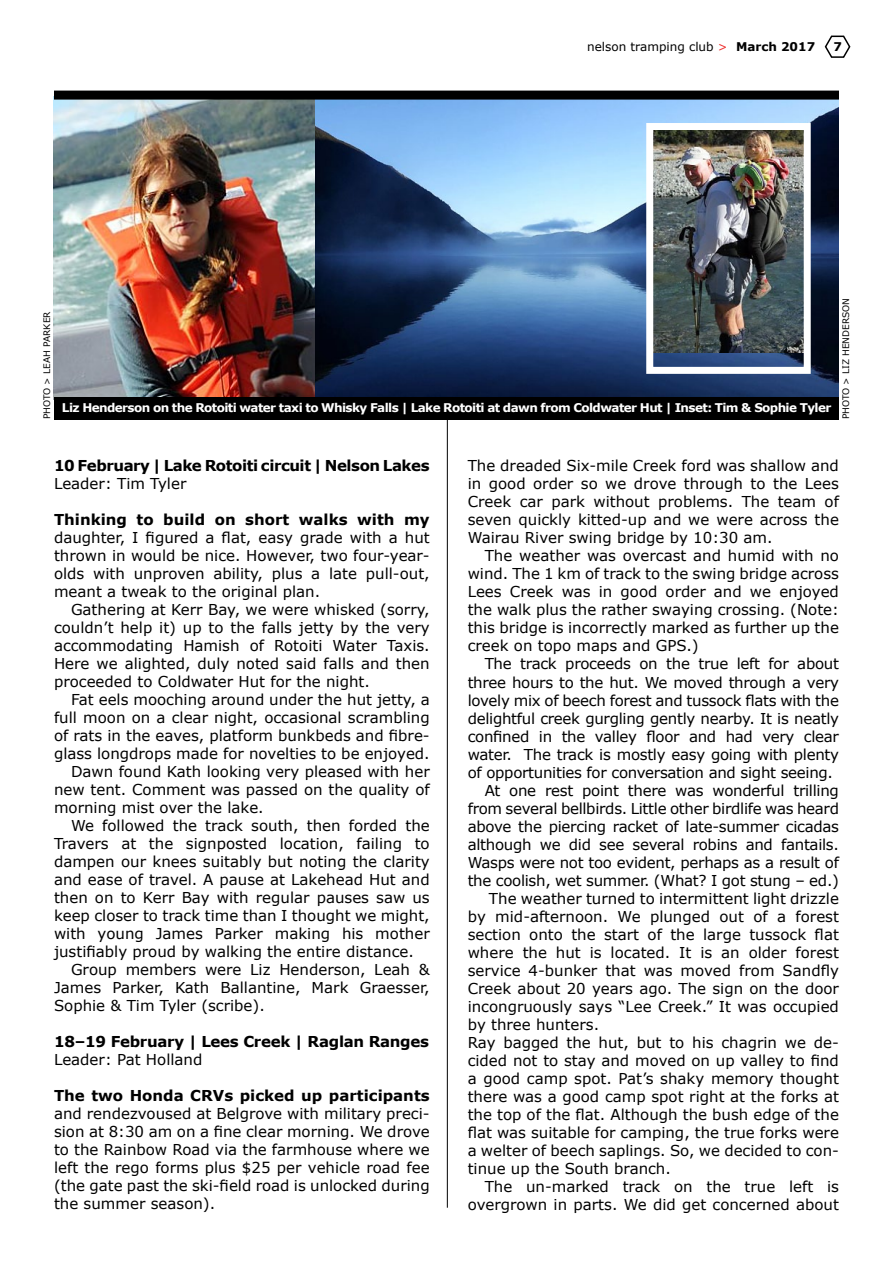
<style>
.page{position:relative;width:893px;height:1263px;background:#fff}
.page>*{position:absolute;margin:0;border:0;box-sizing:border-box;transform-origin:0 0}
.t1{font:15px/18px "Verdana";color:#000;text-align:justify}
.t2{font:15px "Verdana";letter-spacing:-.02em;color:#000}
.t3{font:700 15px "Verdana";letter-spacing:-.02em;color:#000}
.t4{font:700 15px "Verdana";color:#000}
.t5{font:700 12px "Verdana";letter-spacing:-.05em;color:#fff}
.t6{font:12px "Verdana";color:#000}
.t7{font:700 12px "Verdana";color:#000}
.t8{font:9px "Verdana";color:#000}
.s1{color:#ee2d2c}
.s2{font-weight:700}
</style>
<div class="page">
<img style="left:314px;top:100px;width:524px;height:297px">
<img style="left:53px;top:96px;width:261px;height:304px">
<svg style="left:824px;top:35px;width:27px;height:23px"></svg>
<hr style="left:447px;top:419px;width:1px;height:789px;background:#000">
<div style="left:54px;top:91px;width:785px;height:9px;background:#000"></div>
<div style="left:54px;top:397px;width:393px;height:23px;background:#000"></div>
<div style="left:447px;top:397px;width:392px;height:23px;background:#000"></div>
<img style="left:654px;top:131px;width:149px;height:222px">
<div style="left:646px;top:123px;width:165px;height:251px;border:7px solid #fff"></div>
<p class="t6" style="left:587px;top:38px;width:230px">nelson tramping club <span class="s1">&gt;</span> <span class="s2">March 2017</span></p>
<p class="t7" style="left:833px;top:38px;width:10px">7</p>
<p class="t8" style="left:41px;top:419px;width:109px;rotate:-90deg">PHOTO &gt; LEAH PARKER</p>
<p class="t5" style="left:62px;top:399px;width:771px">Liz Henderson on the Rotoiti water taxi to Whisky Falls | Lake Rotoiti at dawn from Coldwater Hut | Inset: Tim &amp; Sophie Tyler</p>
<p class="t8" style="left:840px;top:419px;width:123px;rotate:-90deg">PHOTO &gt; LIZ HENDERSON</p>
<p class="t3" style="left:54px;top:455px;width:377px">10 February | Lake Rotoiti circuit | Nelson Lakes</p>
<p class="t1" style="left:54px;top:474px;width:134px">Leader: Tim Tyler</p>
<p class="t4" style="left:54px;top:509px;width:377px">Thinking to build on short walks with my</p>
<p class="t1" style="left:54px;top:528px;width:377px">daughter, I figured a flat, easy grade with a hut thrown in would be nice. However, two four-year&shy;olds with unproven ability, plus a late pull-out, meant a tweak to the original plan.</p>
<p class="t1" style="left:54px;top:600px;width:377px;text-indent:17px">Gathering at Kerr Bay, we were whisked (sorry, couldn’t help it) up to the falls jetty by the very accommodating Hamish of Rotoiti Water Taxis.<br>Here we alighted, duly noted said falls and then proceeded to Coldwater Hut for the night.</p>
<p class="t1" style="left:71px;top:690px;width:360px">Fat eels mooching around under the hut jetty, a</p>
<p class="t1" style="left:54px;top:708px;width:377px">full moon on a clear night, occasional scrambling</p>
<p class="t1" style="left:54px;top:726px;width:377px">of rats in the eaves, platform bunkbeds and fibre-</p>
<p class="t1" style="left:54px;top:744px;width:377px">glass longdrops made for novelties to be enjoyed.</p>
<p class="t1" style="left:71px;top:762px;width:360px">Dawn found Kath looking very pleased with her</p>
<p class="t1" style="left:54px;top:780px;width:377px">new tent. Comment was passed on the quality of</p>
<p class="t1" style="left:54px;top:798px;width:211px">morning mist over the lake.</p>
<p class="t1" style="left:71px;top:816px;width:360px">We followed the track south, then forded the</p>
<p class="t1" style="left:54px;top:834px;width:377px">Travers at the signposted location, failing to</p>
<p class="t1" style="left:54px;top:852px;width:377px">dampen our knees suitably but noting the clarity</p>
<p class="t1" style="left:54px;top:870px;width:377px">and ease of travel. A pause at Lakehead Hut and</p>
<p class="t1" style="left:54px;top:888px;width:377px">then on to Kerr Bay with regular pauses saw us</p>
<p class="t1" style="left:54px;top:906px;width:377px">keep closer to track time than I thought we might,</p>
<p class="t1" style="left:54px;top:924px;width:377px">with young James Parker making his mother</p>
<p class="t1" style="left:54px;top:942px;width:361px">justifiably proud by walking the entire distance.</p>
<p class="t1" style="left:71px;top:960px;width:360px">Group members were Liz Henderson, Leah &amp;</p>
<p class="t1" style="left:54px;top:978px;width:377px">James Parker, Kath Ballantine, Mark Graesser,</p>
<p class="t1" style="left:54px;top:996px;width:212px">Sophie &amp; Tim Tyler (scribe).</p>
<p class="t3" style="left:54px;top:1031px;width:376px">18–19 February | Lees Creek | Raglan Ranges</p>
<p class="t1" style="left:54px;top:1050px;width:150px">Leader: Pat Holland</p>
<p class="t4" style="left:54px;top:1085px;width:377px">The two Honda CRVs picked up participants</p>
<p class="t1" style="left:54px;top:1104px;width:377px">and rendezvoused at Belgrove with military preci&shy;sion at 8:30 am on a fine clear morning. We drove to the Rainbow Road via the farmhouse where we left the rego forms plus $25 per vehicle road fee (the gate past the ski-field road is unlocked during the summer season).</p>
<p class="t1" style="left:468px;top:457px;width:373px">The dreaded Six-mile Creek ford was shallow and in good order so we drove through to the Lees Creek car park without problems. The team of seven quickly kitted-up and we were across the Wairau River swing bridge by 10:30 am.</p>
<p class="t1" style="left:468px;top:547px;width:373px;text-indent:17px">The weather was overcast and humid with no wind. The 1 km of track to the swing bridge across Lees Creek was in good order and we enjoyed the walk plus the rather swaying crossing. (Note: this bridge is incorrectly marked as further up the creek on topo maps and GPS.)</p>
<p class="t2" style="left:485px;top:654px;width:356px">The track proceeds on the true left for about</p>
<p class="t2" style="left:468px;top:672px;width:373px">three hours to the hut. We moved through a very</p>
<p class="t2" style="left:468px;top:690px;width:373px">lovely mix of beech forest and tussock flats with the</p>
<p class="t2" style="left:468px;top:708px;width:373px">delightful creek gurgling gently nearby. It is neatly</p>
<p class="t2" style="left:468px;top:726px;width:373px">confined in the valley floor and had very clear</p>
<p class="t2" style="left:468px;top:744px;width:373px">water. The track is mostly easy going with plenty</p>
<p class="t2" style="left:468px;top:762px;width:367px">of opportunities for conversation and sight seeing.</p>
<p class="t2" style="left:485px;top:780px;width:356px">At one rest point there was wonderful trilling</p>
<p class="t2" style="left:468px;top:798px;width:373px">from several bellbirds. Little other birdlife was heard</p>
<p class="t2" style="left:468px;top:816px;width:373px">above the piercing racket of late-summer cicadas</p>
<p class="t2" style="left:468px;top:834px;width:373px">although we did see several robins and fantails.</p>
<p class="t2" style="left:468px;top:852px;width:373px">Wasps were not too evident, perhaps as a result of</p>
<p class="t2" style="left:468px;top:870px;width:373px">the coolish, wet summer. (What? I got stung – ed.)</p>
<p class="t1" style="left:489px;top:889px;width:351px">The weather turned to intermittent light drizzle</p>
<p class="t1" style="left:468px;top:907px;width:373px">by mid-afternoon. We plunged out of a forest</p>
<p class="t1" style="left:468px;top:925px;width:373px">section onto the start of the large tussock flat</p>
<p class="t1" style="left:468px;top:943px;width:373px">where the hut is located. It is an older forest</p>
<p class="t1" style="left:468px;top:961px;width:373px">service 4-bunker that was moved from Sandfly</p>
<p class="t1" style="left:468px;top:979px;width:373px">Creek about 20 years ago. The sign on the door</p>
<p class="t1" style="left:468px;top:997px;width:373px">incongruously says “Lee Creek.” It was occupied</p>
<p class="t1" style="left:468px;top:1015px;width:133px">by three hunters.</p>
<p class="t1" style="left:468px;top:1033px;width:373px">Ray bagged the hut, but to his chagrin we de-</p>
<p class="t1" style="left:468px;top:1051px;width:373px">cided not to stay and moved on up valley to find</p>
<p class="t1" style="left:468px;top:1069px;width:373px">a good camp spot. Pat’s shaky memory thought</p>
<p class="t1" style="left:468px;top:1087px;width:373px">there was a good camp spot right at the forks at</p>
<p class="t1" style="left:468px;top:1105px;width:373px">the top of the flat. Although the bush edge of the</p>
<p class="t1" style="left:468px;top:1123px;width:373px">flat was suitable for camping, the true forks were</p>
<p class="t1" style="left:468px;top:1141px;width:373px">a welter of beech saplings. So, we decided to con-</p>
<p class="t1" style="left:468px;top:1159px;width:205px">tinue up the South branch.</p>
<p class="t1" style="left:485px;top:1177px;width:356px">The un-marked track on the true left is</p>
<p class="t1" style="left:468px;top:1195px;width:373px">overgrown in parts. We did get concerned about</p>
</div>
